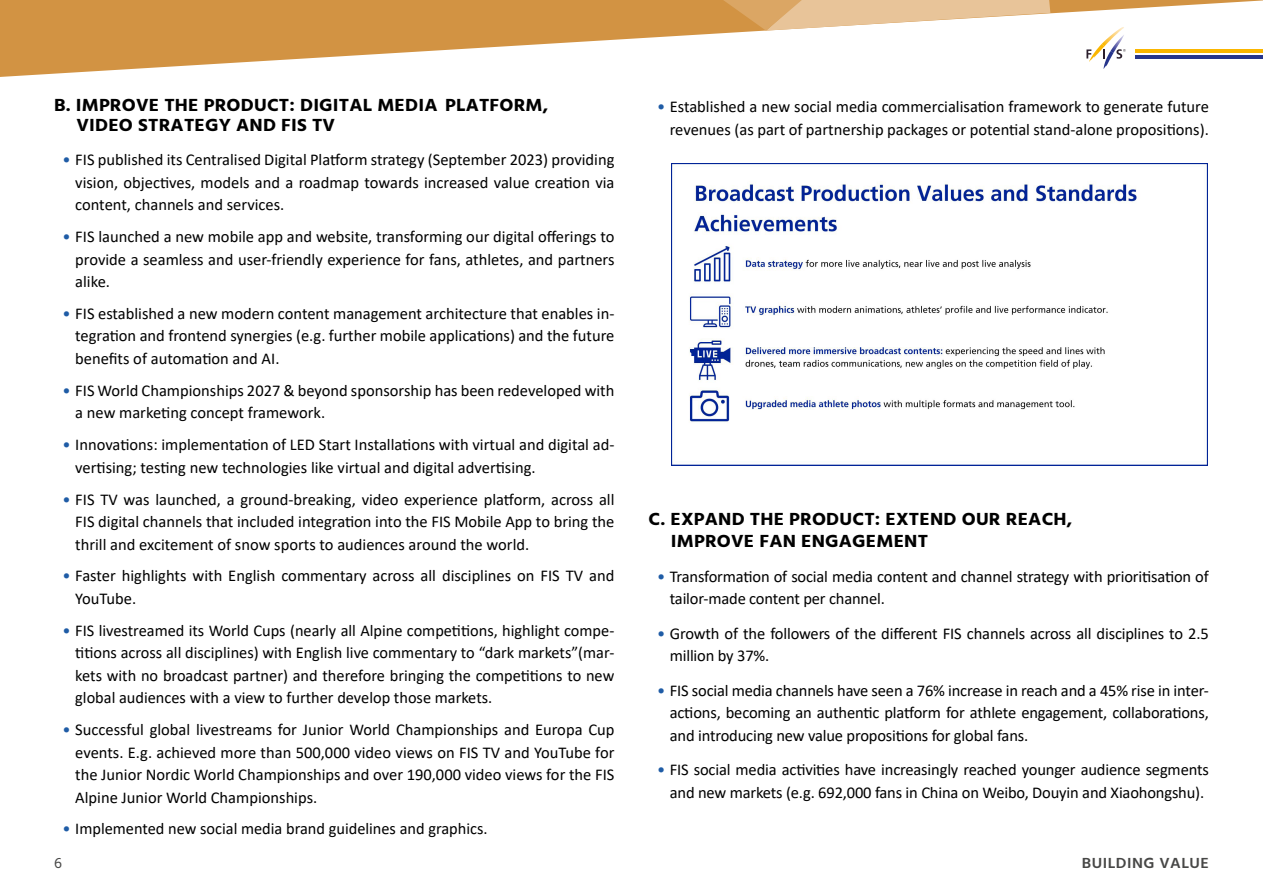
<style>
.page{position:relative;width:1263px;height:893px;background:#fff}
.page>*{position:absolute;margin:0;border:0;box-sizing:border-box;transform-origin:0 0}
.t1{font:700 18px/19.4px "Hind";letter-spacing:.01em;color:#000;scale:1.06 1}
.t2{font:16.5px/22.5px "Calibri";color:#000;text-align:justify}
.t3{font:600 15px "Hind";letter-spacing:.03em;color:#474746;scale:1.06 1}
.t4{font:15px "Hind";color:#474746}
.s1{color:#1f5ca6}
</style>
<div class="page">
<svg style="left:0;top:0;width:1263px;height:77px"></svg>
<svg style="left:453px;top:0;width:597px;height:31px;background:#dfb179"></svg>
<img style="left:671px;top:163px;width:537px;height:296px">
<img style="left:671px;top:459px;width:537px;height:6px">
<p class="t1" style="left:76px;top:95px;width:447px;text-indent:-22px">B. IMPROVE THE PRODUCT: DIGITAL MEDIA PLATFORM,<br>VIDEO STRATEGY AND FIS TV</p>
<p class="t2" style="left:75px;top:148px;width:541px;text-indent:-13px"><span class="s1">•</span> FIS published its Centralised Digital Platform strategy (September 2023) providing vision, objectives, models and a roadmap towards increased value creation via content, channels and services.</p>
<p class="t2" style="left:75px;top:225px;width:541px;text-indent:-13px"><span class="s1">•</span> FIS launched a new mobile app and website, transforming our digital offerings to provide a seamless and user-friendly experience for fans, athletes, and partners alike.</p>
<p class="t2" style="left:75px;top:302px;width:541px;text-indent:-13px"><span class="s1">•</span> FIS established a new modern content management architecture that enables in&shy;tegration and frontend synergies (e.g. further mobile applications) and the future benefits of automation and AI.</p>
<p class="t2" style="left:75px;top:379px;width:541px;text-indent:-13px"><span class="s1">•</span> FIS World Championships 2027 &amp; beyond sponsorship has been redeveloped with a new marketing concept framework.</p>
<p class="t2" style="left:75px;top:433px;width:541px;text-indent:-13px"><span class="s1">•</span> Innovations: implementation of LED Start Installations with virtual and digital ad&shy;vertising; testing new technologies like virtual and digital advertising.</p>
<p class="t2" style="left:75px;top:487px;width:541px;text-indent:-13px"><span class="s1">•</span> FIS TV was launched, a ground-breaking, video experience platform, across all FIS digital channels that included integration into the FIS Mobile App to bring the thrill and excitement of snow sports to audiences around the world.</p>
<p class="t2" style="left:75px;top:564px;width:541px;text-indent:-13px"><span class="s1">•</span> Faster highlights with English commentary across all disciplines on FIS TV and<br>YouTube.</p>
<p class="t2" style="left:75px;top:619px;width:541px;text-indent:-13px"><span class="s1">•</span> FIS livestreamed its World Cups (nearly all Alpine competitions, highlight compe&shy;titions across all disciplines) with English live commentary to “dark markets”(mar&shy;kets with no broadcast partner) and therefore bringing the competitions to new global audiences with a view to further develop those markets.</p>
<p class="t2" style="left:75px;top:718px;width:541px;text-indent:-13px"><span class="s1">•</span> Successful global livestreams for Junior World Championships and Europa Cup events. E.g. achieved more than 500,000 video views on FIS TV and YouTube for the Junior Nordic World Championships and over 190,000 video views for the FIS Alpine Junior World Championships.</p>
<p class="t2" style="left:63px;top:817px;width:427px"><span class="s1">•</span> Implemented new social media brand guidelines and graphics.</p>
<p class="t2" style="left:657px;top:95px;width:553px;text-align:right"><span class="s1">•</span> Established a new social media commercialisation framework to generate future revenues (as part of partnership packages or potential stand-alone propositions).</p>
<p class="t1" style="left:671px;top:507px;width:380px;line-height:22.5px;text-indent:-22px">C. EXPAND THE PRODUCT: EXTEND OUR REACH,<br>IMPROVE FAN ENGAGEMENT</p>
<p class="t2" style="left:670px;top:564px;width:541px;text-indent:-13px"><span class="s1">•</span> Transformation of social media content and channel strategy with prioritisation of tailor-made content per channel.</p>
<p class="t2" style="left:670px;top:621px;width:540px;text-indent:-13px"><span class="s1">•</span> Growth of the followers of the different FIS channels across all disciplines to 2.5 million by 37%.</p>
<p class="t2" style="left:670px;top:678px;width:541px;text-indent:-13px"><span class="s1">•</span> FIS social media channels have seen a 76% increase in reach and a 45% rise in inter&shy;actions, becoming an authentic platform for athlete engagement, collaborations, and introducing new value propositions for global fans.</p>
<p class="t2" style="left:657px;top:758px;width:553px;text-align:center"><span class="s1">•</span> FIS social media activities have increasingly reached younger audience segments and new markets (e.g. 692,000 fans in China on Weibo, Douyin and Xiaohongshu).</p>
<p class="t4" style="left:54px;top:853px;width:9px">6</p>
<p class="t3" style="left:1082px;top:854px;width:121px">BUILDING VALUE</p>
</div>
